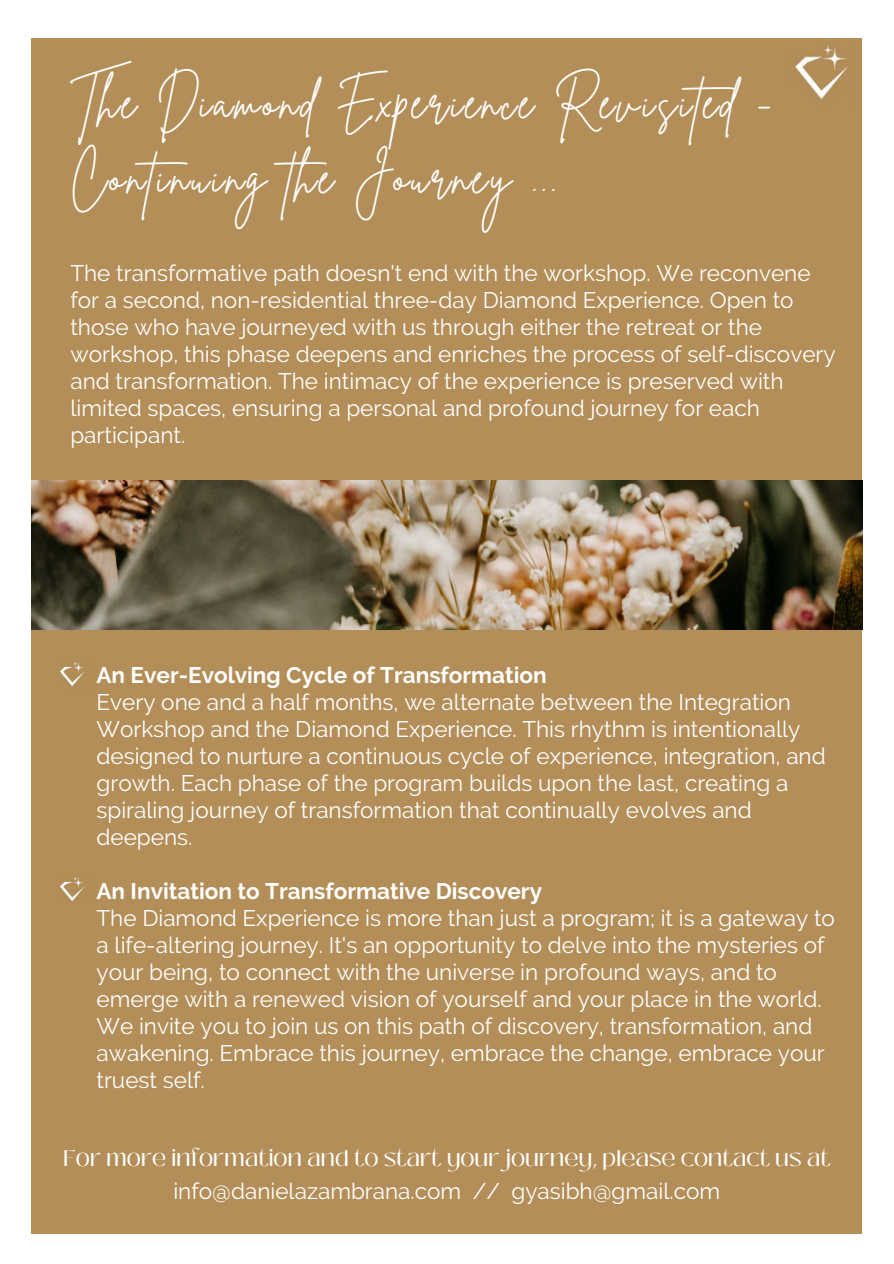
<style>
.page{position:relative;width:894px;height:1264px;background:#fff}
.page>*{position:absolute;margin:0;border:0;box-sizing:border-box;transform-origin:0 0}
.t1{font:47.1px/75.3px "Brittany Signature";letter-spacing:.065em;color:#fff}
.t2{font:22.5px/27px "Raleway";color:#fff}
.t3{font:700 22.5px "Raleway";color:#fff}
.t4{font:22.5px "Black Mango";color:#fff}
</style>
<div class="page">
<div style="left:32px;top:38px;width:829px;height:1195px;background:#b38e58"></div>
<img style="left:32px;top:480px;width:830px;height:149px">
<img style="left:795px;top:45px;width:53px;height:54px">
<img style="left:59px;top:662px;width:25px;height:25px">
<img style="left:59px;top:877px;width:25px;height:25px">
<p class="t1" style="left:70px;top:65px;width:703px">The Diamond Experience Revisited -<br>Continuing the Journey ...</p>
<p class="t2" style="left:70px;top:259px;width:766px">The transformative path doesn't end with the workshop. We reconvene for a second, non-residential three-day Diamond Experience. Open to those who have journeyed with us through either the retreat or the workshop, this phase deepens and enriches the process of self-discovery and transformation. The intimacy of the experience is preserved with limited spaces, ensuring a personal and profound journey for each participant.</p>
<p class="t3" style="left:96px;top:661px;width:451px">An Ever-Evolving Cycle of Transformation</p>
<p class="t2" style="left:96px;top:688px;width:730px">Every one and a half months, we alternate between the Integration Workshop and the Diamond Experience. This rhythm is intentionally designed to nurture a continuous cycle of experience, integration, and growth. Each phase of the program builds upon the last, creating a spiraling journey of transformation that continually evolves and deepens.</p>
<p class="t3" style="left:96px;top:877px;width:447px">An Invitation to Transformative Discovery</p>
<p class="t2" style="left:96px;top:904px;width:739px">The Diamond Experience is more than just a program; it is a gateway to a life-altering journey. It's an opportunity to delve into the mysteries of your being, to connect with the universe in profound ways, and to emerge with a renewed vision of yourself and your place in the world.<br>We invite you to join us on this path of discovery, transformation, and awakening. Embrace this journey, embrace the change, embrace your truest self.</p>
<p class="t4" style="left:63px;top:1141px;width:768px">For more information and to start your journey, please contact us at</p>
<h1 class="t2" style="left:173px;top:1177px;width:548px">info@danielazambrana.com // gyasibh@gmail.com</h1>
</div>
